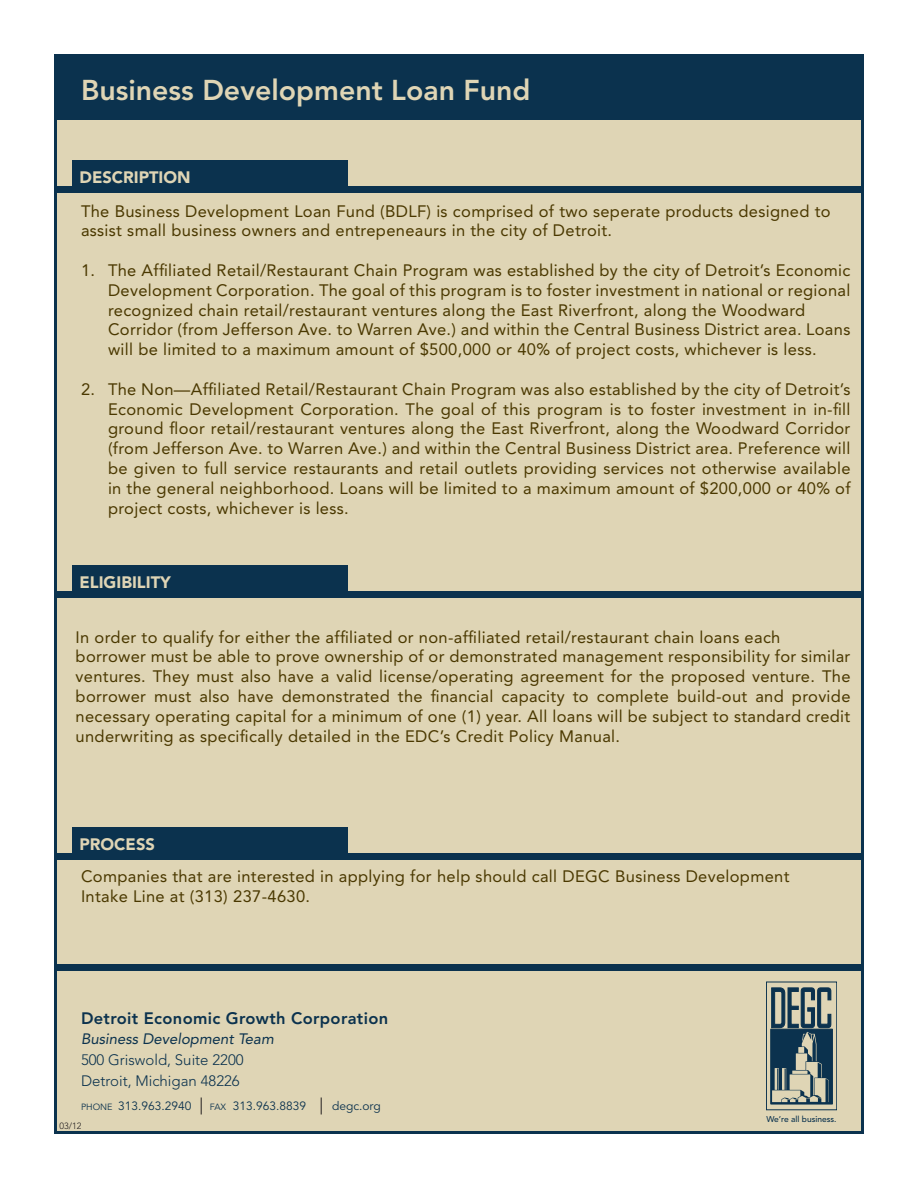
<style>
.page{position:relative;width:918px;height:1188px;background:#fff}
.page>*{position:absolute;margin:0;border:0;box-sizing:border-box;transform-origin:0 0}
.t1{font:800 28.5px "Avenir";color:#dfd5b5}
.t2{font:16.5px/19.8px "Avenir";letter-spacing:.02em;color:#4a3800}
.t3{font:800 16.5px "Avenir";letter-spacing:.02em;color:#0b324e}
.t4{font:900 16.5px "Avenir";color:#dfd5b5}
.t5{font:300 15px "Avenir";color:#0b324e}
.t6{font:italic 15px "Avenir";color:#0b324e}
.t7{font:12px "Avenir";color:#0b324e}
.t8{font:9px "Avenir";color:#0b324e}
.t9{font:300 9px "Avenir";color:#231f20}
.t10{font:500 8.4px "Avenir";color:#0b324e}
</style>
<div class="page">
<div style="left:55px;top:54px;width:809px;height:1080px;background:#dfd5b5"></div>
<svg style="left:201px;top:1098px;width:1px;height:16px"></svg>
<svg style="left:321px;top:1098px;width:1px;height:16px"></svg>
<svg style="left:766px;top:982px;width:71px;height:128px"></svg>
<div style="left:54px;top:964px;width:807px;height:6px;background:#0b324e"></div>
<div style="left:54px;top:54px;width:808px;height:66px;background:#0b324e"></div>
<div style="left:54px;top:186px;width:810px;height:7px;background:#0b324e"></div>
<div style="left:72px;top:160px;width:276px;height:33px;background:#0b324e"></div>
<div style="left:54px;top:591px;width:810px;height:7px;background:#0b324e"></div>
<div style="left:72px;top:566px;width:276px;height:32px;background:#0b324e"></div>
<div style="left:54px;top:853px;width:810px;height:7px;background:#0b324e"></div>
<div style="left:72px;top:827px;width:276px;height:33px;background:#0b324e"></div>
<p class="t1" style="left:81px;top:73px;width:451px">Business Development Loan Fund</p>
<p class="t4" style="left:80px;top:167px;width:113px">DESCRIPTION</p>
<p class="t2" style="left:81px;top:201px;width:751px">The Business Development Loan Fund (BDLF) is comprised of two seperate products designed to assist small business owners and entrepeneaurs in the city of Detroit.</p>
<p class="t2" style="left:108px;top:260px;width:744px;text-indent:-27px">1. The Affiliated Retail/Restaurant Chain Program was established by the city of Detroit’s Economic Development Corporation. The goal of this program is to foster investment in national or regional recognized chain retail/restaurant ventures along the East Riverfront, along the Woodward Corridor (from Jefferson Ave. to Warren Ave.) and within the Central Business District area. Loans will be limited to a maximum amount of $500,000 or 40% of project costs, whichever is less.</p>
<p class="t2" style="left:108px;top:379px;width:744px;text-align:justify;text-indent:-27px">2. The Non—Affiliated Retail/Restaurant Chain Program was also established by the city of Detroit’s Economic Development Corporation. The goal of this program is to foster investment in in-fill ground floor retail/restaurant ventures along the East Riverfront, along the Woodward Corridor (from Jefferson Ave. to Warren Ave.) and within the Central Business District area. Preference will be given to full service restaurants and retail outlets providing services not otherwise available in the general neighborhood. Loans will be limited to a maximum amount of $200,000 or 40% of project costs, whichever is less.</p>
<p class="t4" style="left:80px;top:573px;width:93px">ELIGIBILITY</p>
<p class="t2" style="left:76px;top:627px;width:776px">In order to qualify for either the affiliated or non-affiliated retail/restaurant chain loans each borrower must be able to prove ownership of or demonstrated management responsibility for similar ventures. They must also have a valid license/operating agreement for the proposed venture. The borrower must also have demonstrated the financial capacity to complete build-out and provide necessary operating capital for a minimum of one (1) year. All loans will be subject to standard credit underwriting as specifically detailed in the EDC’s Credit Policy Manual.</p>
<p class="t4" style="left:80px;top:834px;width:77px">PROCESS</p>
<p class="t2" style="left:81px;top:866px;width:710px">Companies that are interested in applying for help should call DEGC Business Development<br>Intake Line at (313) 237-4630.</p>
<p class="t3" style="left:81px;top:1009px;width:309px">Detroit Economic Growth Corporation</p>
<p class="t6" style="left:81px;top:1030px;width:194px">Business Development Team</p>
<p class="t5" style="left:81px;top:1051px;width:164px">500 Griswold, Suite 2200</p>
<p class="t5" style="left:81px;top:1072px;width:160px">Detroit, Michigan 48226</p>
<p class="t7" style="left:118px;top:1099px;width:75px">313.963.2940</p>
<p class="t8" style="left:210px;top:1102px;width:18px">FAX</p>
<p class="t7" style="left:233px;top:1099px;width:75px">313.963.8839</p>
<p class="t7" style="left:332px;top:1099px;width:50px">degc.org</p>
<p class="t8" style="left:81px;top:1102px;width:33px">PHONE</p>
<p class="t9" style="left:59px;top:1120px;width:24px">03/12</p>
<p class="t10" style="left:767px;top:1114px;width:72px">We’re all business.</p>
</div>
